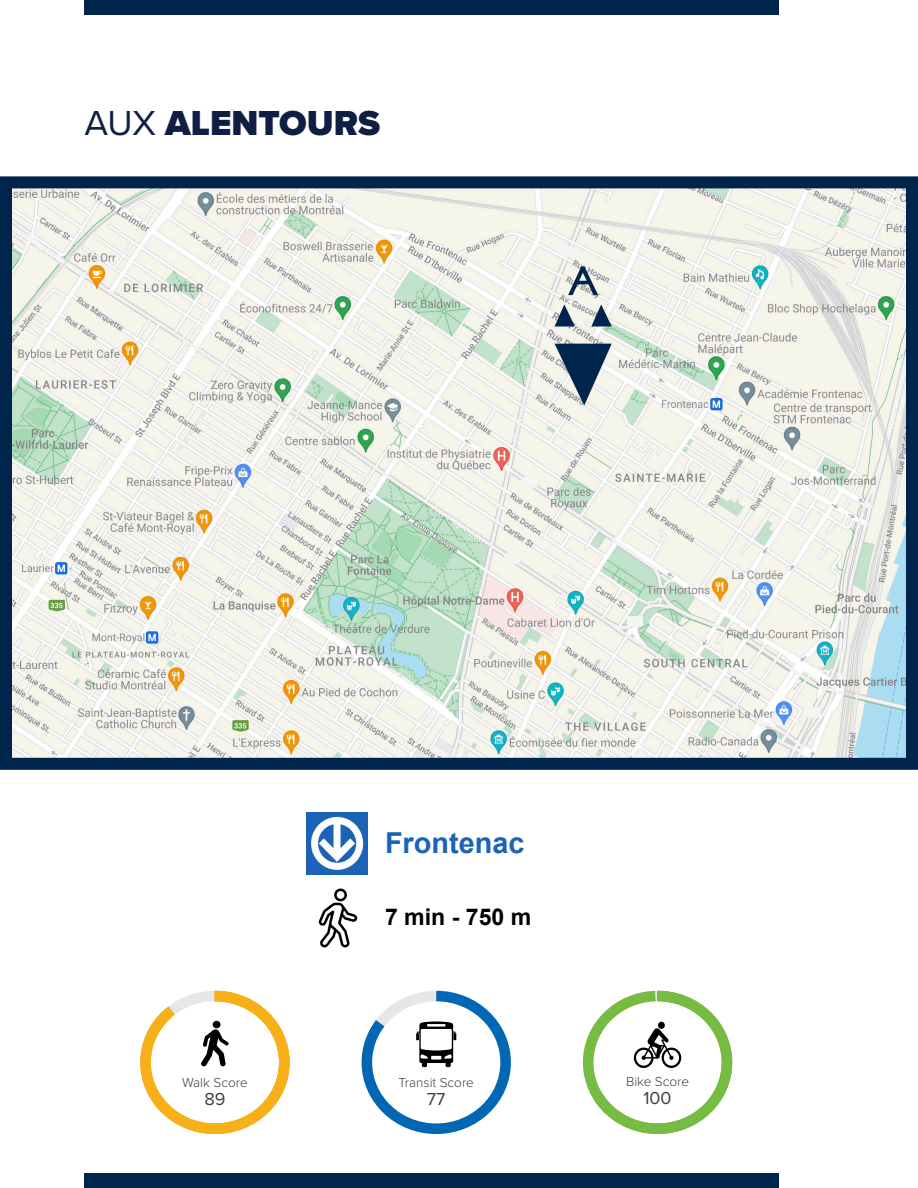
<style>
.page{position:relative;width:918px;height:1188px;background:#fff}
.page>*{position:absolute;margin:0;border:0;box-sizing:border-box;transform-origin:0 0}
.t1{font:900 36px "Proxima Nova";color:#0f1f43}
.t2{font:700 28.8px "Arial";color:#1c63b7}
.t3{font:700 23.1px "Arial";color:#000}
.t4{font:18px "Proxima Nova";color:#3e3e3f}
.t5{font:300 13.5px "Proxima Nova";color:#3e3e3f}
.s1{font-weight:400}
</style>
<div class="page">
<div style="left:85px;top:1174px;width:694px;height:14px;background:#00254c"></div>
<div style="left:85px;top:0;width:694px;height:14px;background:#00254c"></div>
<svg style="left:582px;top:990px;width:151px;height:144px"></svg>
<img style="left:13px;top:189px;width:892px;height:568px">
<div style="left:0;top:176px;width:918px;height:594px;border:12px solid #00254c"></div>
<svg style="left:361px;top:990px;width:150px;height:144px"></svg>
<img style="left:306px;top:813px;width:62px;height:61px">
<img style="left:318px;top:888px;width:40px;height:60px">
<svg style="left:555px;top:344px;width:57px;height:62px;background:#778999"></svg>
<svg style="left:568px;top:266px;width:30px;height:29px"></svg>
<svg style="left:555px;top:304px;width:20px;height:22px"></svg>
<svg style="left:591px;top:304px;width:21px;height:22px"></svg>
<svg style="left:140px;top:990px;width:150px;height:144px"></svg>
<p class="t1" style="left:85px;top:96px;width:297px"><span class="s1">AUX</span> ALENTOURS</p>
<p class="t5" style="left:182px;top:1072px;width:67px">Walk Score</p>
<p class="t4" style="left:204px;top:1086px;width:23px">89</p>
<p class="t2" style="left:385px;top:824px;width:141px">Frontenac</p>
<p class="t3" style="left:385px;top:902px;width:148px">7 min - 750 m</p>
<p class="t5" style="left:399px;top:1072px;width:77px">Transit Score</p>
<p class="t4" style="left:427px;top:1086px;width:20px">77</p>
<p class="t5" style="left:626px;top:1072px;width:65px">Bike Score</p>
<p class="t4" style="left:644px;top:1085px;width:30px">100</p>
</div>
